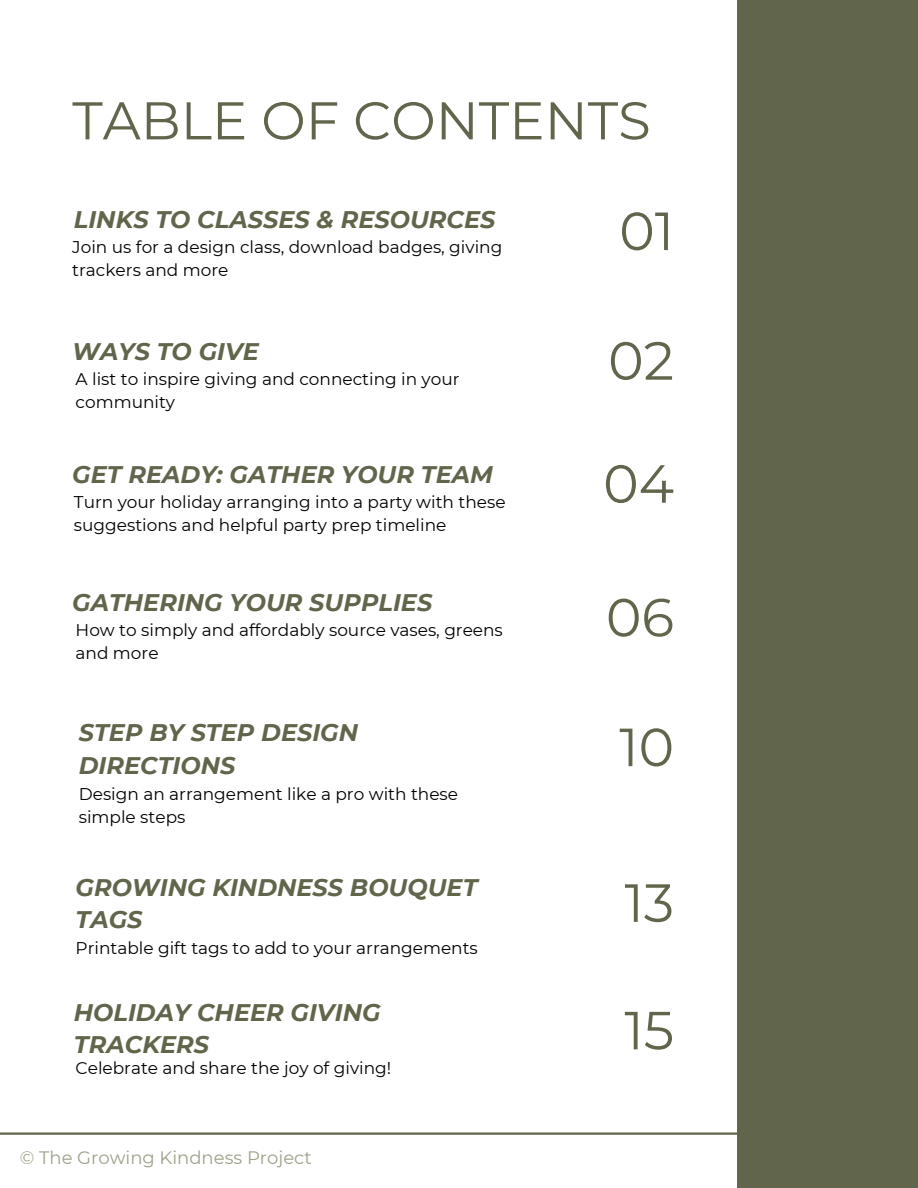
<style>
.page{position:relative;width:918px;height:1188px;background:#fff}
.page>*{position:absolute;margin:0;border:0;box-sizing:border-box;transform-origin:0 0}
.t1{font:53.55px "Montserrat";color:#61654b}
.t2{font:52.95px "Montserrat";color:#61654b}
.t3{font:italic 700 24px/32.8px "Montserrat";color:#61654b}
.t4{font:18px "Montserrat";color:#9fa189}
.t5{font:16.95px/23.2px "Montserrat";color:#000}
</style>
<div class="page">
<div style="left:737px;top:0;width:181px;height:1188px;background:#61654b"></div>
<hr style="left:0;top:1132px;width:918px;height:3px;background:#61654b">
<p class="t2" style="left:72px;top:88px;width:580px">TABLE OF CONTENTS</p>
<p class="t3" style="left:74px;top:203px;width:423px">LINKS TO CLASSES &amp; RESOURCES</p>
<h2 class="t5" style="left:72px;top:235px;width:432px">Join us for a design class, download badges, giving trackers and more</h2>
<p class="t3" style="left:72px;top:335px;width:188px">WAYS TO GIVE</p>
<p class="t5" style="left:76px;top:367px;width:386px">A list to inspire giving and connecting in your community</p>
<p class="t3" style="left:72px;top:458px;width:422px">GET READY: GATHER YOUR TEAM</p>
<p class="t5" style="left:74px;top:490px;width:433px">Turn your holiday arranging into a party with these suggestions and helpful party prep timeline</p>
<p class="t3" style="left:72px;top:586px;width:362px">GATHERING YOUR SUPPLIES</p>
<p class="t5" style="left:76px;top:618px;width:429px">How to simply and affordably source vases, greens and more</p>
<h2 class="t3" style="left:79px;top:716px;width:281px">STEP BY STEP DESIGN<br>DIRECTIONS</h2>
<p class="t5" style="left:79px;top:782px;width:381px">Design an arrangement like a pro with these simple steps</p>
<h2 class="t3" style="left:76px;top:871px;width:403px">GROWING KINDNESS BOUQUET<br>TAGS</h2>
<p class="t5" style="left:76px;top:937px;width:404px">Printable gift tags to add to your arrangements</p>
<h2 class="t3" style="left:74px;top:996px;width:308px">HOLIDAY CHEER GIVING<br>TRACKERS</h2>
<p class="t5" style="left:76px;top:1056px;width:317px">Celebrate and share the joy of giving!</p>
<p class="t4" style="left:20px;top:1147px;width:293px">© The Growing Kindness Project</p>
<h1 class="t1" style="left:619px;top:198px;width:56px">01</h1>
<h2 class="t1" style="left:608px;top:328px;width:67px">02</h2>
<h2 class="t1" style="left:603px;top:451px;width:72px">04</h2>
<h2 class="t1" style="left:606px;top:585px;width:70px">06</h2>
<p class="t1" style="left:619px;top:714px;width:56px">10</p>
<p class="t1" style="left:624px;top:870px;width:51px">13</p>
<p class="t1" style="left:624px;top:998px;width:51px">15</p>
</div>
